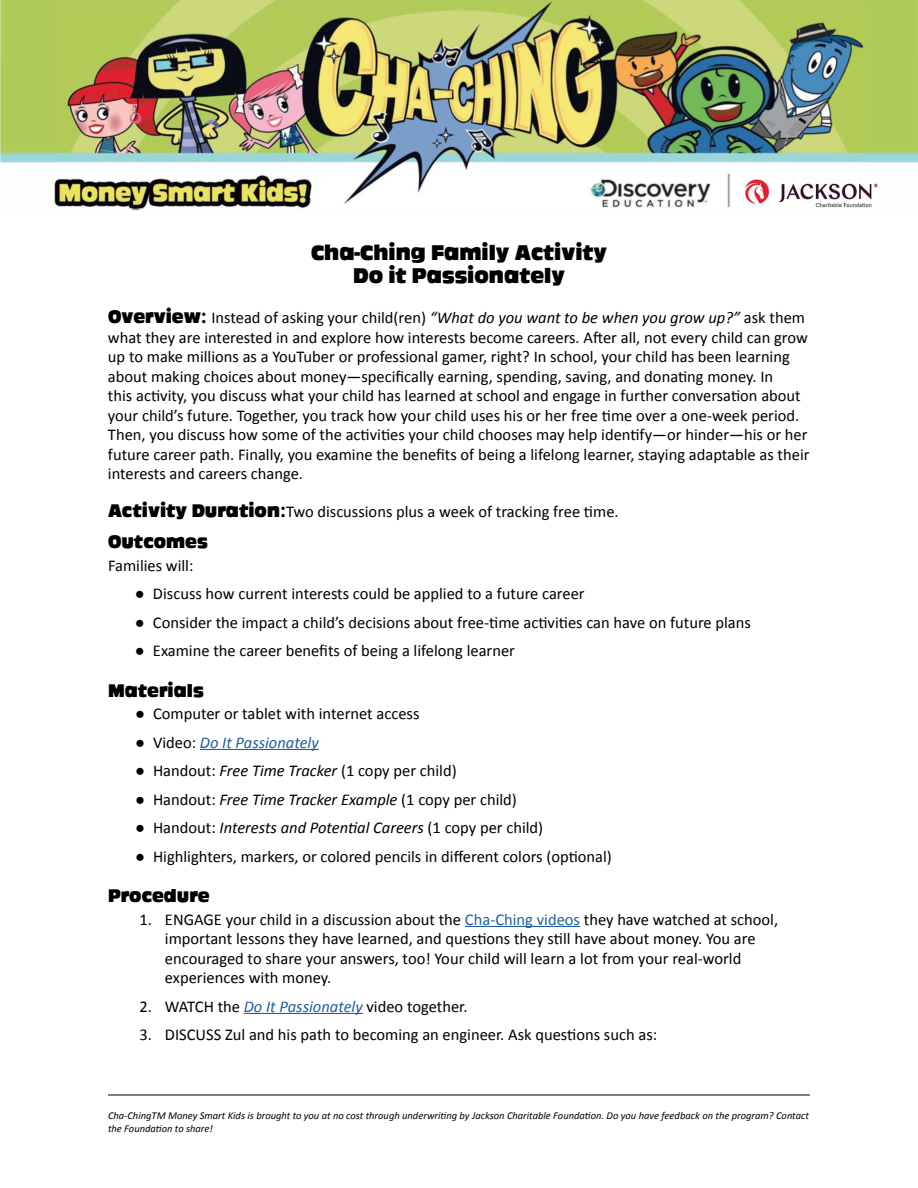
<style>
.page{position:relative;width:918px;height:1188px;background:#fff}
.page>*{position:absolute;margin:0;border:0;box-sizing:border-box;transform-origin:0 0}
.t1{font:21px/22.5px "Ackbar";color:#000;text-align:center}
.t2{font:18px "Ackbar";color:#000}
.t3{font:16.5px/19.5px "Calibri";color:#000}
.t4{font:italic 16.5px "Calibri";color:#000}
.t5{font:italic 16.5px "Calibri";color:#215e9e}
.t6{font:italic 10.5px/13.5px "Calibri";color:#000}
.s1{font-family:"Ackbar";font-size:18px}
.s2{font-style:italic}
.s3{font-family:"Arial"}
.s4{font-family:"Arial";font-style:normal;color:#000}
.s5{font-style:normal;color:#000}
.s6{font-family:"Arial";font-style:normal}
.s7{font-style:normal}
.s8{color:#215e9e}
.s9{font-style:italic;color:#215e9e}
</style>
<div class="page">
<hr style="left:108px;top:1095px;width:702px;height:1px;background:#000">
<img style="left:0;top:0;width:918px;height:211px">
<hr style="left:200px;top:749px;width:119px;height:1px;background:#215e9e">
<hr style="left:465px;top:926px;width:115px;height:1px;background:#215e9e">
<hr style="left:244px;top:1013px;width:119px;height:1px;background:#215e9e">
<p class="t1" style="left:311px;top:242px;width:298px">Cha-Ching Family Activity<br>Do it Passionately</p>
<p class="t3" style="left:108px;top:307px;width:703px"><span class="s1">Overview:</span> Instead of asking your child(ren) <span class="s2">“What do you want to be when you grow up?”</span> ask them what they are interested in and explore how interests become careers. After all, not every child can grow up to make millions as a YouTuber or professional gamer, right? In school, your child has been learning about making choices about money—specifically earning, spending, saving, and donating money. In<br>this activity, you discuss what your child has learned at school and engage in further conversation about your child’s future. Together, you track how your child uses his or her free time over a one-week period.<br>Then, you discuss how some of the activities your child chooses may help identify—or hinder—his or her future career path. Finally, you examine the benefits of being a lifelong learner, staying adaptable as their interests and careers change.</p>
<p class="t3" style="left:108px;top:501px;width:512px"><span class="s1">Activity Duration:</span>Two discussions plus a week of tracking free time.</p>
<p class="t2" style="left:108px;top:533px;width:101px">Outcomes</p>
<p class="t3" style="left:108px;top:555px;width:87px">Families will:</p>
<p class="t3" style="left:135px;top:583px;width:451px"><span class="s3">●</span> Discuss how current interests could be applied to a future career</p>
<p class="t3" style="left:135px;top:612px;width:617px"><span class="s3">●</span> Consider the impact a child’s decisions about free-time activities can have on future plans</p>
<p class="t3" style="left:135px;top:640px;width:382px"><span class="s3">●</span> Examine the career benefits of being a lifelong learner</p>
<p class="t2" style="left:108px;top:681px;width:97px">Materials</p>
<p class="t3" style="left:135px;top:703px;width:286px"><span class="s3">●</span> Computer or tablet with internet access</p>
<p class="t5" style="left:135px;top:731px;width:185px"><span class="s4">●</span> <span class="s5">Video:</span> Do It Passionately</p>
<p class="t3" style="left:135px;top:760px;width:323px"><span class="s3">●</span> Handout: <span class="s2">Free Time Tracker</span> (1 copy per child)</p>
<p class="t3" style="left:135px;top:789px;width:383px"><span class="s3">●</span> Handout: <span class="s2">Free Time Tracker Example</span> (1 copy per child)</p>
<p class="t4" style="left:135px;top:816px;width:410px"><span class="s6">●</span> <span class="s7">Handout:</span> Interests and Potential Careers <span class="s7">(1 copy per child)</span></p>
<p class="t3" style="left:135px;top:846px;width:478px"><span class="s3">●</span> Highlighters, markers, or colored pencils in different colors (optional)</p>
<p class="t2" style="left:108px;top:887px;width:103px">Procedure</p>
<p class="t3" style="left:165px;top:909px;width:615px;text-indent:-25px">1. ENGAGE your child in a discussion about the <span class="s8">Cha-Ching videos</span> they have watched at school, important lessons they have learned, and questions they still have about money. You are encouraged to share your answers, too! Your child will learn a lot from your real-world experiences with money.</p>
<p class="t3" style="left:139px;top:996px;width:330px">2. WATCH the <span class="s9">Do It Passionately</span> video together.</p>
<p class="t3" style="left:139px;top:1024px;width:519px">3. DISCUSS Zul and his path to becoming an engineer. Ask questions such as:</p>
<p class="t6" style="left:108px;top:1108px;width:702px">Cha-ChingTM Money Smart Kids is brought to you at no cost through underwriting by Jackson Charitable Foundation. Do you have feedback on the program? Contact the Foundation to share!</p>
</div>
